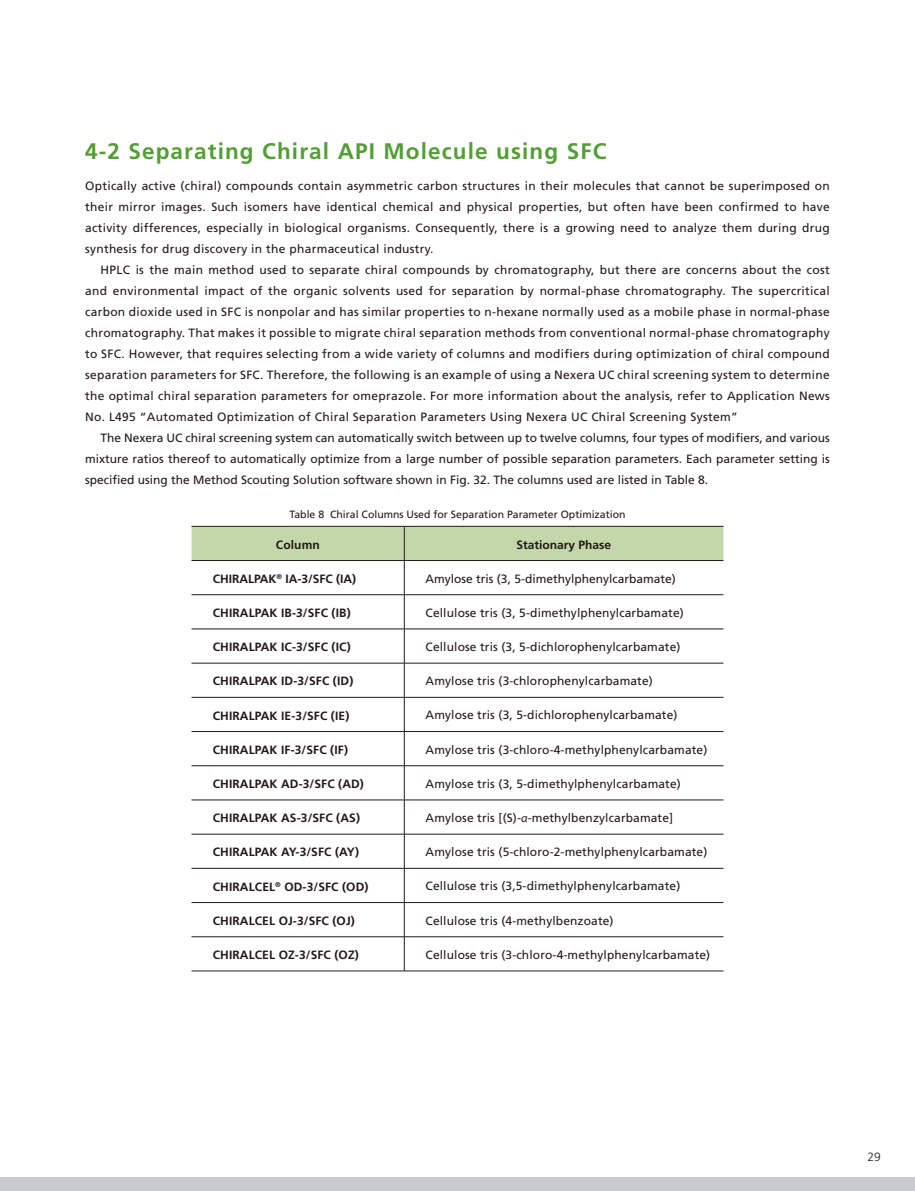
<style>
.page{position:relative;width:915px;height:1191px;background:#fff}
.page>*{position:absolute;margin:0;border:0;box-sizing:border-box;transform-origin:0 0}
.t1{font:700 22.5px "Frutiger LT Std";letter-spacing:.05em;color:#539e35}
.t2{font:12px/21px "Frutiger LT Std";letter-spacing:.01em;color:#231916;text-align:justify}
.t3{font:700 12px "Frutiger LT Std";letter-spacing:.01em;color:#231916}
.t4{font:300 12px "Frutiger LT Std";color:#231916}
.t5{font:10.5px "Frutiger LT Std";color:#231916}
.s1{font-family:"Myriad Pro";font-style:italic}
</style>
<div class="page">
<div style="left:191px;top:527px;width:532px;height:33px;background:#c4d7aa"></div>
<hr style="left:191px;top:526px;width:213px;height:1px;background:#231916">
<hr style="left:404px;top:526px;width:319px;height:1px;background:#231916">
<hr style="left:404px;top:526px;width:1px;height:34px;background:#231916">
<hr style="left:191px;top:560px;width:213px;height:1px;background:#231916">
<hr style="left:404px;top:560px;width:319px;height:1px;background:#231916">
<hr style="left:404px;top:561px;width:1px;height:33px;background:#231916">
<hr style="left:191px;top:594px;width:213px;height:1px;background:#231916">
<hr style="left:404px;top:594px;width:319px;height:1px;background:#231916">
<hr style="left:404px;top:595px;width:1px;height:34px;background:#231916">
<hr style="left:191px;top:628px;width:213px;height:1px;background:#231916">
<hr style="left:404px;top:628px;width:319px;height:1px;background:#231916">
<hr style="left:404px;top:629px;width:1px;height:34px;background:#231916">
<hr style="left:191px;top:663px;width:213px;height:1px;background:#231916">
<hr style="left:404px;top:663px;width:319px;height:1px;background:#231916">
<hr style="left:404px;top:663px;width:1px;height:34px;background:#231916">
<hr style="left:191px;top:697px;width:213px;height:1px;background:#231916">
<hr style="left:404px;top:697px;width:319px;height:1px;background:#231916">
<hr style="left:404px;top:697px;width:1px;height:34px;background:#231916">
<hr style="left:191px;top:731px;width:213px;height:1px;background:#231916">
<hr style="left:404px;top:731px;width:319px;height:1px;background:#231916">
<hr style="left:404px;top:731px;width:1px;height:34px;background:#231916">
<hr style="left:191px;top:765px;width:213px;height:1px;background:#231916">
<hr style="left:404px;top:765px;width:319px;height:1px;background:#231916">
<hr style="left:404px;top:766px;width:1px;height:33px;background:#231916">
<hr style="left:191px;top:799px;width:213px;height:1px;background:#231916">
<hr style="left:404px;top:799px;width:319px;height:1px;background:#231916">
<hr style="left:404px;top:800px;width:1px;height:34px;background:#231916">
<hr style="left:191px;top:834px;width:213px;height:1px;background:#231916">
<hr style="left:404px;top:834px;width:319px;height:1px;background:#231916">
<hr style="left:404px;top:834px;width:1px;height:34px;background:#231916">
<hr style="left:191px;top:868px;width:213px;height:1px;background:#231916">
<hr style="left:404px;top:868px;width:319px;height:1px;background:#231916">
<hr style="left:404px;top:868px;width:1px;height:34px;background:#231916">
<hr style="left:191px;top:902px;width:213px;height:1px;background:#231916">
<hr style="left:404px;top:902px;width:319px;height:1px;background:#231916">
<hr style="left:404px;top:902px;width:1px;height:34px;background:#231916">
<hr style="left:191px;top:936px;width:213px;height:1px;background:#231916">
<hr style="left:404px;top:936px;width:319px;height:1px;background:#231916">
<hr style="left:404px;top:937px;width:1px;height:33px;background:#231916">
<hr style="left:191px;top:970px;width:213px;height:1px;background:#231916">
<hr style="left:404px;top:970px;width:319px;height:1px;background:#231916">
<div style="left:0;top:1177px;width:914px;height:14px;background:#c9cacb"></div>
<h1 class="t1" style="left:85px;top:138px;width:522px">4-2 Separating Chiral API Molecule using SFC</h1>
<p class="t2" style="left:85px;top:175px;width:746px">Optically active (chiral) compounds contain asymmetric carbon structures in their molecules that cannot be superimposed on their mirror images. Such isomers have identical chemical and physical properties, but often have been confirmed to have activity differences, especially in biological organisms. Consequently, there is a growing need to analyze them during drug synthesis for drug discovery in the pharmaceutical industry.</p>
<p class="t2" style="left:85px;top:259px;width:746px;text-indent:16px">HPLC is the main method used to separate chiral compounds by chromatography, but there are concerns about the cost and environmental impact of the organic solvents used for separation by normal-phase chromatography. The supercritical carbon dioxide used in SFC is nonpolar and has similar properties to n-hexane normally used as a mobile phase in normal-phase chromatography. That makes it possible to migrate chiral separation methods from conventional normal-phase chromatography to SFC. However, that requires selecting from a wide variety of columns and modifiers during optimization of chiral compound separation parameters for SFC. Therefore, the following is an example of using a Nexera UC chiral screening system to determine the optimal chiral separation parameters for omeprazole. For more information about the analysis, refer to Application News No. L495 “Automated Optimization of Chiral Separation Parameters Using Nexera UC Chiral Screening System”</p>
<p class="t2" style="left:85px;top:427px;width:746px;text-indent:16px">The Nexera UC chiral screening system can automatically switch between up to twelve columns, four types of modifiers, and various mixture ratios thereof to automatically optimize from a large number of possible separation parameters. Each parameter setting is specified using the Method Scouting Solution software shown in Fig. 32. The columns used are listed in Table 8.</p>
<p class="t5" style="left:289px;top:508px;width:337px">Table 8 Chiral Columns Used for Separation Parameter Optimization</p>
<p class="t3" style="left:276px;top:537px;width:45px">Column</p>
<p class="t3" style="left:516px;top:537px;width:96px">Stationary Phase</p>
<p class="t3" style="left:213px;top:571px;width:145px">CHIRALPAK<sup>®</sup> IA-3/SFC (IA)</p>
<p class="t2" style="left:425px;top:568px;width:252px">Amylose tris (3, 5-dimethylphenylcarbamate)</p>
<p class="t3" style="left:213px;top:605px;width:139px">CHIRALPAK IB-3/SFC (IB)</p>
<p class="t2" style="left:425px;top:602px;width:260px">Cellulose tris (3, 5-dimethylphenylcarbamate)</p>
<p class="t3" style="left:213px;top:640px;width:139px">CHIRALPAK IC-3/SFC (IC)</p>
<p class="t2" style="left:425px;top:636px;width:256px">Cellulose tris (3, 5-dichlorophenylcarbamate)</p>
<p class="t3" style="left:213px;top:674px;width:142px">CHIRALPAK ID-3/SFC (ID)</p>
<p class="t2" style="left:425px;top:670px;width:229px">Amylose tris (3-chlorophenylcarbamate)</p>
<p class="t3" style="left:213px;top:708px;width:138px">CHIRALPAK IE-3/SFC (IE)</p>
<p class="t2" style="left:425px;top:705px;width:253px">Amylose tris (3, 5-dichlorophenylcarbamate)</p>
<p class="t3" style="left:213px;top:742px;width:137px">CHIRALPAK IF-3/SFC (IF)</p>
<p class="t2" style="left:425px;top:739px;width:283px">Amylose tris (3-chloro-4-methylphenylcarbamate)</p>
<p class="t3" style="left:213px;top:776px;width:153px">CHIRALPAK AD-3/SFC (AD)</p>
<p class="t2" style="left:425px;top:773px;width:257px">Amylose tris (3, 5-dimethylphenylcarbamate)</p>
<p class="t3" style="left:213px;top:811px;width:149px">CHIRALPAK AS-3/SFC (AS)</p>
<p class="t2" style="left:425px;top:807px;width:249px">Amylose tris [(S)-<span class="s1">α</span>-methylbenzylcarbamate]</p>
<p class="t3" style="left:213px;top:845px;width:148px">CHIRALPAK AY-3/SFC (AY)</p>
<p class="t2" style="left:425px;top:841px;width:283px">Amylose tris (5-chloro-2-methylphenylcarbamate)</p>
<p class="t3" style="left:213px;top:879px;width:157px">CHIRALCEL<sup>®</sup> OD-3/SFC (OD)</p>
<p class="t2" style="left:425px;top:875px;width:256px">Cellulose tris (3,5-dimethylphenylcarbamate)</p>
<p class="t3" style="left:213px;top:913px;width:143px">CHIRALCEL OJ-3/SFC (OJ)</p>
<p class="t2" style="left:425px;top:910px;width:189px">Cellulose tris (4-methylbenzoate)</p>
<p class="t3" style="left:213px;top:947px;width:147px">CHIRALCEL OZ-3/SFC (OZ)</p>
<p class="t2" style="left:425px;top:944px;width:286px">Cellulose tris (3-chloro-4-methylphenylcarbamate)</p>
<p class="t4" style="left:867px;top:1150px;width:15px">29</p>
</div>
